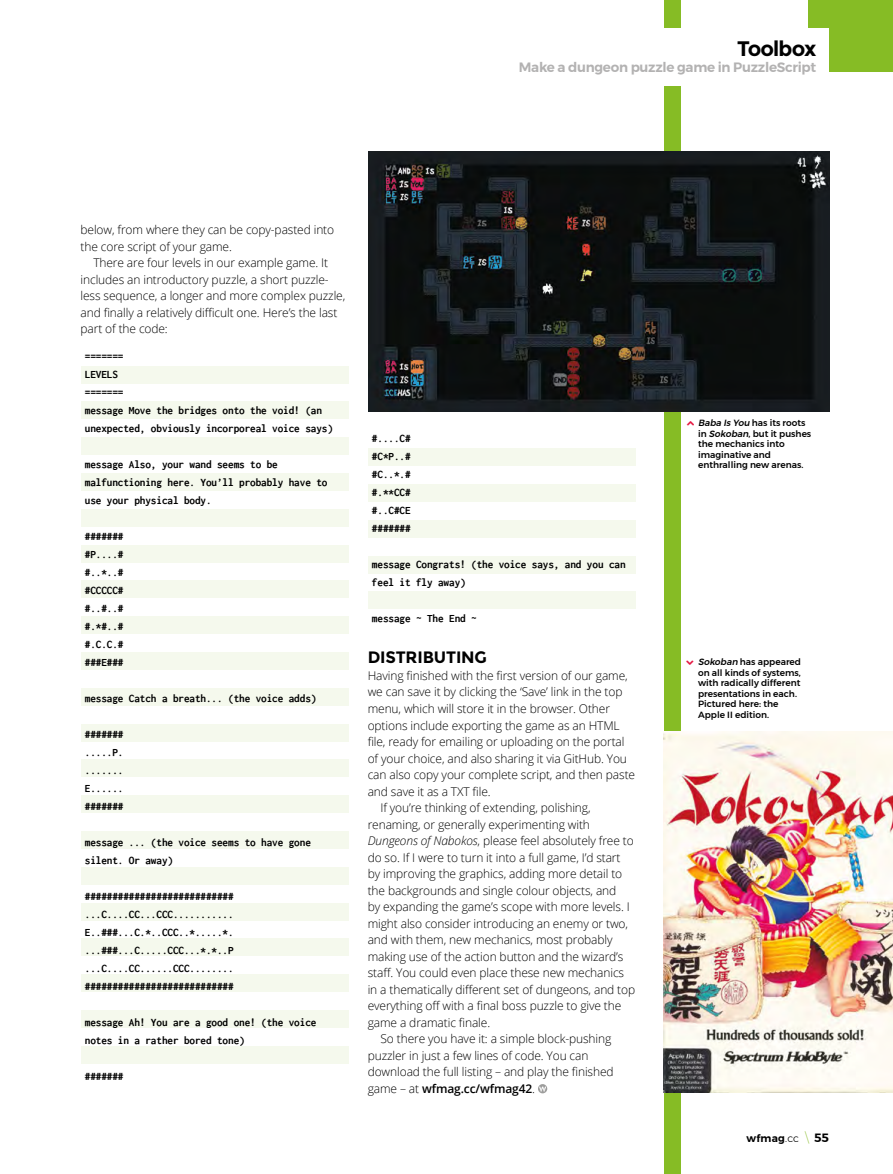
<style>
.page{position:relative;width:893px;height:1174px;background:#fff}
.page>*{position:absolute;margin:0;border:0;box-sizing:border-box;transform-origin:0 0}
.t1{font:700 21px "Montserrat";letter-spacing:-.04em;color:#000}
.t2{font:700 16.5px "Montserrat";letter-spacing:-.01em;color:#000}
.t3{font:600 13.5px "Montserrat";letter-spacing:-.02em;color:#b3b2b2}
.t4{font:300 12px/16.5px "Open Sans";letter-spacing:-.01em;color:#000}
.t5{font:600 12px "Open Sans";letter-spacing:-.01em;color:#000}
.t6{font:700 11.25px/18px "Inconsolata";letter-spacing:-.01em;color:#000}
.t7{font:600 10.5px "Montserrat";letter-spacing:.02em;color:#000}
.t8{font:500 9px/10.5px "Montserrat";color:#000}
.s1{font-style:italic}
.s2{font-weight:300}
.s3{font-weight:200;font-size:12.75px;color:#86bc25}
.s4{font-size:12px}
</style>
<div class="page">
<div style="left:664px;top:0;width:16px;height:1174px;background:#86bc25"></div>
<div style="left:808px;top:0;width:85px;height:72px;background:#86bc25"></div>
<div style="left:643px;top:29px;width:186px;height:57px;background:#fff"></div>
<div style="left:81px;top:365px;width:268px;height:18px;background:#f5f9ed"></div>
<div style="left:81px;top:652px;width:268px;height:18px;background:#f5f9ed"></div>
<div style="left:81px;top:938px;width:268px;height:18px;background:#f5f9ed"></div>
<div style="left:81px;top:509px;width:268px;height:18px;background:#f5f9ed"></div>
<div style="left:81px;top:795px;width:268px;height:18px;background:#f5f9ed"></div>
<div style="left:81px;top:437px;width:268px;height:18px;background:#f5f9ed"></div>
<div style="left:81px;top:723px;width:268px;height:18px;background:#f5f9ed"></div>
<div style="left:81px;top:1010px;width:268px;height:18px;background:#f5f9ed"></div>
<div style="left:81px;top:580px;width:268px;height:18px;background:#f5f9ed"></div>
<div style="left:81px;top:867px;width:268px;height:17px;background:#f5f9ed"></div>
<div style="left:81px;top:401px;width:268px;height:18px;background:#f5f9ed"></div>
<div style="left:81px;top:688px;width:268px;height:17px;background:#f5f9ed"></div>
<div style="left:81px;top:974px;width:268px;height:18px;background:#f5f9ed"></div>
<div style="left:81px;top:544px;width:268px;height:18px;background:#f5f9ed"></div>
<div style="left:81px;top:831px;width:268px;height:18px;background:#f5f9ed"></div>
<div style="left:81px;top:473px;width:268px;height:18px;background:#f5f9ed"></div>
<div style="left:81px;top:759px;width:268px;height:18px;background:#f5f9ed"></div>
<div style="left:81px;top:1046px;width:268px;height:17px;background:#f5f9ed"></div>
<div style="left:81px;top:616px;width:268px;height:18px;background:#f5f9ed"></div>
<div style="left:81px;top:902px;width:268px;height:18px;background:#f5f9ed"></div>
<div style="left:368px;top:448px;width:268px;height:18px;background:#f5f9ed"></div>
<div style="left:368px;top:591px;width:268px;height:18px;background:#f5f9ed"></div>
<div style="left:368px;top:520px;width:268px;height:18px;background:#f5f9ed"></div>
<div style="left:368px;top:484px;width:268px;height:18px;background:#f5f9ed"></div>
<div style="left:368px;top:555px;width:268px;height:18px;background:#f5f9ed"></div>
<svg style="left:538px;top:1084px;width:9px;height:9px"></svg>
<svg style="left:539px;top:1086px;width:7px;height:5px"></svg>
<img style="left:368px;top:152px;width:461px;height:259px">
<img style="left:664px;top:731px;width:229px;height:361px">
<h1 class="t1" style="left:737px;top:36px;width:81px">Toolbox</h1>
<p class="t3" style="left:519px;top:56px;width:299px">Make a dungeon puzzle game in PuzzleScript</p>
<p class="t4" style="left:81px;top:221px;width:255px">below, from where they can be copy-pasted into the core script of your game.</p>
<p class="t4" style="left:81px;top:254px;width:266px;text-indent:13px">There are four levels in our example game. It includes an introductory puzzle, a short puzzle&shy;less sequence, a longer and more complex puzzle, and finally a relatively difficult one. Here’s the last part of the code:</p>
<p class="t6" style="left:85px;top:347px;width:250px">=======<br>LEVELS<br>=======<br>message Move the bridges onto the void! (an unexpected, obviously incorporeal voice says)</p>
<p class="t6" style="left:85px;top:455px;width:244px">message Also, your wand seems to be malfunctioning here. You’ll probably have to use your physical body.</p>
<p class="t6" style="left:85px;top:527px;width:40px;text-align:justify">####### #P....# #..*..# #CCCCC# #..#..# #.*#..# #.C.C.# ###E###</p>
<p class="t6" style="left:85px;top:689px;width:233px">message Catch a breath... (the voice adds)</p>
<p class="t6" style="left:85px;top:725px;width:40px;text-align:justify">####### .....P. .......<br>E...... #######</p>
<p class="t6" style="left:85px;top:833px;width:228px">message ... (the voice seems to have gone silent. Or away)</p>
<p class="t6" style="left:85px;top:887px;width:150px;text-align:justify">########################### ...C....CC...CCC...........<br>E..###...C.*..CCC..*.....*. ...###...C.....CCC...*.*..P ...C....CC......CCC........ ###########################</p>
<p class="t6" style="left:85px;top:1013px;width:233px">message Ah! You are a good one! (the voice notes in a rather bored tone)</p>
<p class="t6" style="left:85px;top:1067px;width:40px">#######</p>
<p class="t6" style="left:372px;top:429px;width:40px;text-align:justify">#....C# #C*P..# #C..*.# #.**CC# #..C#CE #######</p>
<p class="t6" style="left:372px;top:555px;width:255px">message Congrats! (the voice says, and you can feel it fly away)</p>
<p class="t6" style="left:372px;top:609px;width:106px">message ~ The End ~</p>
<h2 class="t2" style="left:368px;top:648px;width:121px">DISTRIBUTING</h2>
<p class="t4" style="left:368px;top:667px;width:262px">Having finished with the first version of our game,</p>
<p class="t4" style="left:368px;top:683px;width:256px">we can save it by clicking the ‘Save’ link in the top</p>
<p class="t4" style="left:368px;top:700px;width:244px">menu, which will store it in the browser. Other</p>
<p class="t4" style="left:368px;top:716px;width:253px">options include exporting the game as an HTML</p>
<p class="t4" style="left:368px;top:733px;width:258px">file, ready for emailing or uploading on the portal</p>
<p class="t4" style="left:368px;top:749px;width:261px">of your choice, and also sharing it via GitHub. You</p>
<p class="t4" style="left:368px;top:766px;width:269px">can also copy your complete script, and then paste</p>
<p class="t4" style="left:368px;top:782px;width:125px">and save it as a TXT file.</p>
<p class="t4" style="left:380px;top:799px;width:212px">If you’re thinking of extending, polishing,</p>
<p class="t4" style="left:368px;top:815px;width:224px">renaming, or generally experimenting with</p>
<p class="t4" style="left:368px;top:832px;width:268px"><span class="s1">Dungeons of Nabokos</span>, please feel absolutely free to</p>
<p class="t4" style="left:368px;top:848px;width:254px">do so. If I were to turn it into a full game, I’d start</p>
<p class="t4" style="left:368px;top:865px;width:256px">by improving the graphics, adding more detail to</p>
<p class="t4" style="left:368px;top:881px;width:250px">the backgrounds and single colour objects, and</p>
<p class="t4" style="left:368px;top:898px;width:264px">by expanding the game’s scope with more levels. I</p>
<p class="t4" style="left:368px;top:914px;width:262px">might also consider introducing an enemy or two,</p>
<p class="t4" style="left:368px;top:931px;width:246px">and with them, new mechanics, most probably</p>
<p class="t4" style="left:368px;top:947px;width:257px">making use of the action button and the wizard’s</p>
<p class="t4" style="left:368px;top:964px;width:258px">staff. You could even place these new mechanics</p>
<p class="t4" style="left:368px;top:980px;width:269px">in a thematically different set of dungeons, and top</p>
<p class="t4" style="left:368px;top:997px;width:255px">everything off with a final boss puzzle to give the</p>
<p class="t4" style="left:368px;top:1013px;width:124px">game a dramatic finale.</p>
<p class="t4" style="left:380px;top:1030px;width:232px">So there you have it: a simple block-pushing</p>
<p class="t4" style="left:368px;top:1046px;width:222px">puzzler in just a few lines of code. You can</p>
<p class="t4" style="left:368px;top:1063px;width:247px">download the full listing – and play the finished</p>
<p class="t5" style="left:368px;top:1080px;width:169px"><span class="s2">game – at</span> wfmag.cc/wfmag42<span class="s2">.</span></p>
<p class="t8" style="left:698px;top:418px;width:115px"><span class="s1">Baba IsYou</span> has its roots in <span class="s1">Sokoban</span>, but it pushes the mechanics into imaginative and enthralling new arenas.</p>
<p class="t8" style="left:698px;top:657px;width:105px"><span class="s1">Sokoban</span> has appeared on all kinds of systems, with radically different presentations in each.<br>Pictured here: the<br>Apple II edition.</p>
<p class="t7" style="left:746px;top:1130px;width:84px">wfmag<span class="s2">.cc</span> <span class="s3">\</span> <span class="s4">55</span></p>
</div>
